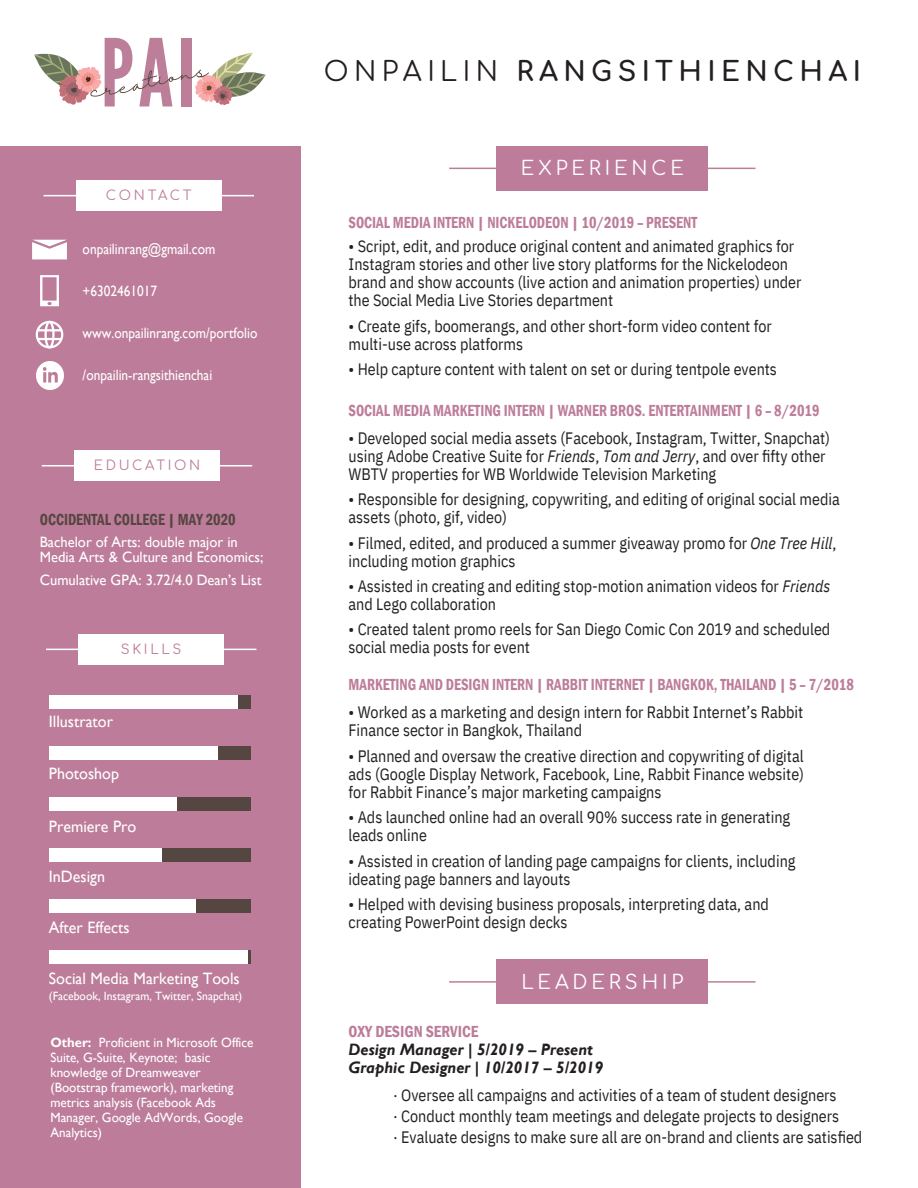
<style>
.page{position:relative;width:918px;height:1188px;background:#fff}
.page>*{position:absolute;margin:0;border:0;box-sizing:border-box;transform-origin:0 0}
.t1{font:700 27px "Comfortaa";letter-spacing:.2em;color:#231f20}
.t2{font:19.5px "Comfortaa";letter-spacing:.2em;color:#fff}
.t3{font:16.5px/18px "IBM Plex Sans Cond";color:#231f20}
.t4{font:600 condensed 16.5px "Franklin Gothic";color:#bd7d9a;scale:.89 1}
.t5{font:16.5px "Gill Sans";color:#fff}
.t6{font:italic 700 16.5px/18px "Gill Sans";color:#231f20}
.t7{font:600 condensed 16.5px "Franklin Gothic";color:#564642;scale:.89 1}
.t8{font:600 condensed 16.5px "Franklin Gothic";color:#bd7d9a}
.t9{font:15px/15px "Gill Sans";color:#fff}
.t10{font:15px "Gill Sans";color:#fff;scale:.89 1}
.t11{font:13.5px/15px "Gill Sans";color:#fff}
.t12{font:13.35px "Comfortaa";letter-spacing:.2em;color:#bd7d9a}
.t13{font:12px "Gill Sans";color:#fff}
.s1{font-weight:700}
.s2{font-weight:400}
.s3{font-style:italic}
.s4{font-style:normal}
</style>
<div class="page">
<div style="left:0;top:146px;width:301px;height:1042px;background:#bd7d9a"></div>
<div style="left:497px;top:146px;width:211px;height:45px;background:#bd7d9a"></div>
<hr style="left:449px;top:168px;width:307px;height:1px;background:#bd7d9a">
<div style="left:497px;top:960px;width:211px;height:44px;background:#bd7d9a"></div>
<hr style="left:449px;top:981px;width:307px;height:2px;background:#bd7d9a">
<div style="left:79px;top:634px;width:145px;height:31px;background:#fff"></div>
<hr style="left:46px;top:649px;width:210px;height:1px;background:#fff">
<div style="left:49px;top:695px;width:202px;height:13px;background:#564642"></div>
<div style="left:49px;top:695px;width:189px;height:13px;background:#fff"></div>
<div style="left:49px;top:798px;width:202px;height:13px;background:#564642"></div>
<div style="left:49px;top:798px;width:128px;height:13px;background:#fff"></div>
<div style="left:49px;top:747px;width:202px;height:13px;background:#564642"></div>
<div style="left:49px;top:747px;width:169px;height:13px;background:#fff"></div>
<div style="left:49px;top:900px;width:202px;height:13px;background:#564642"></div>
<div style="left:49px;top:900px;width:146px;height:13px;background:#fff"></div>
<div style="left:49px;top:849px;width:202px;height:13px;background:#564642"></div>
<div style="left:49px;top:849px;width:112px;height:13px;background:#fff"></div>
<div style="left:49px;top:951px;width:199px;height:13px;background:#fff"></div>
<svg style="left:32px;top:240px;width:35px;height:19px"></svg>
<svg style="left:40px;top:275px;width:19px;height:31px"></svg>
<div style="left:36px;top:321px;width:27px;height:27px;border:2px solid #fff;border-radius:50%"></div>
<hr style="left:37px;top:329px;width:25px;height:2px;background:#fff">
<hr style="left:37px;top:338px;width:25px;height:2px;background:#fff">
<div style="left:44px;top:321px;width:11px;height:27px;border:2px solid #fff;border-radius:50%"></div>
<div style="left:74px;top:450px;width:146px;height:31px;background:#fff"></div>
<hr style="left:42px;top:465px;width:210px;height:1px;background:#fff">
<svg style="left:34px;top:38px;width:231px;height:69px"></svg>
<img style="left:36px;top:362px;width:28px;height:27px">
<div style="left:76px;top:180px;width:145px;height:31px;background:#fff"></div>
<hr style="left:44px;top:195px;width:210px;height:1px;background:#fff">
<p class="t12" style="left:106px;top:183px;width:87px">CONTACT</p>
<p class="t10" style="left:83px;top:240px;width:151px">onpailinrang@gmail.com</p>
<p class="t10" style="left:83px;top:282px;width:85px">+6302461017</p>
<p class="t10" style="left:83px;top:324px;width:198px">www.onpailinrang.com/portfolio</p>
<p class="t10" style="left:83px;top:366px;width:147px">/onpailin-rangsithienchai</p>
<p class="t12" style="left:94px;top:453px;width:108px">EDUCATION</p>
<p class="t7" style="left:40px;top:508px;width:222px">OCCIDENTAL COLLEGE | MAY 2020</p>
<p class="t9" style="left:40px;top:535px;width:225px">Bachelor of Arts: double major in<br>Media Arts &amp; Culture and Economics;</p>
<p class="t9" style="left:40px;top:573px;width:223px">Cumulative GPA: 3.72/4.0 Dean’s List</p>
<p class="t12" style="left:121px;top:637px;width:62px">SKILLS</p>
<p class="t5" style="left:49px;top:712px;width:66px">Illustrator</p>
<p class="t5" style="left:49px;top:764px;width:72px">Photoshop</p>
<p class="t5" style="left:49px;top:817px;width:89px">Premiere Pro</p>
<p class="t5" style="left:49px;top:867px;width:58px">InDesign</p>
<p class="t5" style="left:49px;top:918px;width:82px">After Effects</p>
<p class="t5" style="left:49px;top:969px;width:192px">Social Media Marketing Tools</p>
<p class="t13" style="left:49px;top:989px;width:195px">(Facebook, Instagram, Twitter, Snapchat)</p>
<p class="t11" style="left:50px;top:1035px;width:205px"><span class="s1">Other:</span> Proficient in Microsoft Office<br>Suite, G-Suite, Keynote; basic knowledge of Dreamweaver (Bootstrap framework), marketing metrics analysis (Facebook Ads<br>Manager, Google AdWords, Google<br>Analytics)</p>
<h1 class="t1" style="left:324px;top:46px;width:539px"><span class="s2">ONPAILIN</span> RANGSITHIENCHAI</h1>
<p class="t2" style="left:521px;top:150px;width:165px">EXPERIENCE</p>
<p class="t4" style="left:349px;top:211px;width:393px">SOCIAL MEDIA INTERN | NICKELODEON | 10/2019 – PRESENT</p>
<p class="t3" style="left:349px;top:236px;width:454px">• Script, edit, and produce original content and animated graphics for Instagram stories and other live story platforms for the Nickelodeon brand and show accounts (live action and animation properties) under the Social Media Live Stories department</p>
<p class="t3" style="left:349px;top:316px;width:425px">• Create gifs, boomerangs, and other short-form video content for multi-use across platforms</p>
<p class="t3" style="left:349px;top:359px;width:430px">• Help capture content with talent on set or during tentpole events</p>
<p class="t4" style="left:349px;top:399px;width:531px">SOCIAL MEDIA MARKETING INTERN | WARNER BROS. ENTERTAINMENT | 6 – 8/2019</p>
<p class="t3" style="left:349px;top:427px;width:483px">• Developed social media assets (Facebook, Instagram, Twitter, Snapchat) using Adobe Creative Suite for <span class="s3">Friends</span>, <span class="s3">Tom and Jerry</span>, and over fifty other<br>WBTV properties for WB Worldwide Television Marketing</p>
<p class="t3" style="left:349px;top:489px;width:493px">• Responsible for designing, copywriting, and editing of original social media assets (photo, gif, video)</p>
<p class="t3" style="left:349px;top:532px;width:490px">• Filmed, edited, and produced a summer giveaway promo for <span class="s3">One Tree Hill</span>, including motion graphics</p>
<p class="t3" style="left:349px;top:576px;width:483px">• Assisted in creating and editing stop-motion animation videos for <span class="s3">Friends </span>and Lego collaboration</p>
<p class="t3" style="left:349px;top:619px;width:483px">• Created talent promo reels for San Diego Comic Con 2019 and scheduled social media posts for event</p>
<p class="t4" style="left:349px;top:674px;width:569px">MARKETING AND DESIGN INTERN | RABBIT INTERNET | BANGKOK, THAILAND | 5 – 7/2018</p>
<p class="t3" style="left:349px;top:702px;width:456px">• Worked as a marketing and design intern for Rabbit Internet’s Rabbit<br>Finance sector in Bangkok, Thailand</p>
<p class="t3" style="left:349px;top:745px;width:457px;text-align:justify">• Planned and oversaw the creative direction and copywriting of digital ads (Google Display Network, Facebook, Line, Rabbit Finance website) for Rabbit Finance’s major marketing campaigns</p>
<p class="t3" style="left:349px;top:807px;width:443px">• Ads launched online had an overall 90% success rate in generating leads online</p>
<p class="t3" style="left:349px;top:850px;width:448px">• Assisted in creation of landing page campaigns for clients, including ideating page banners and layouts</p>
<p class="t3" style="left:349px;top:894px;width:422px">• Helped with devising business proposals, interpreting data, and creating PowerPoint design decks</p>
<p class="t2" style="left:521px;top:964px;width:163px">LEADERSHIP</p>
<p class="t8" style="left:349px;top:1020px;width:131px">OXY DESIGN SERVICE</p>
<p class="t6" style="left:349px;top:1041px;width:256px">Design Manager <span class="s4">|</span> 5/2019 – Present<br>Graphic Designer <span class="s4">|</span> 10/2017 – 5/2019</p>
<p class="t3" style="left:393px;top:1083px;width:471px;line-height:21px">· Oversee all campaigns and activities of a team of student designers<br>· Conduct monthly team meetings and delegate projects to designers<br>· Evaluate designs to make sure all are on-brand and clients are satisfied</p>
</div>
